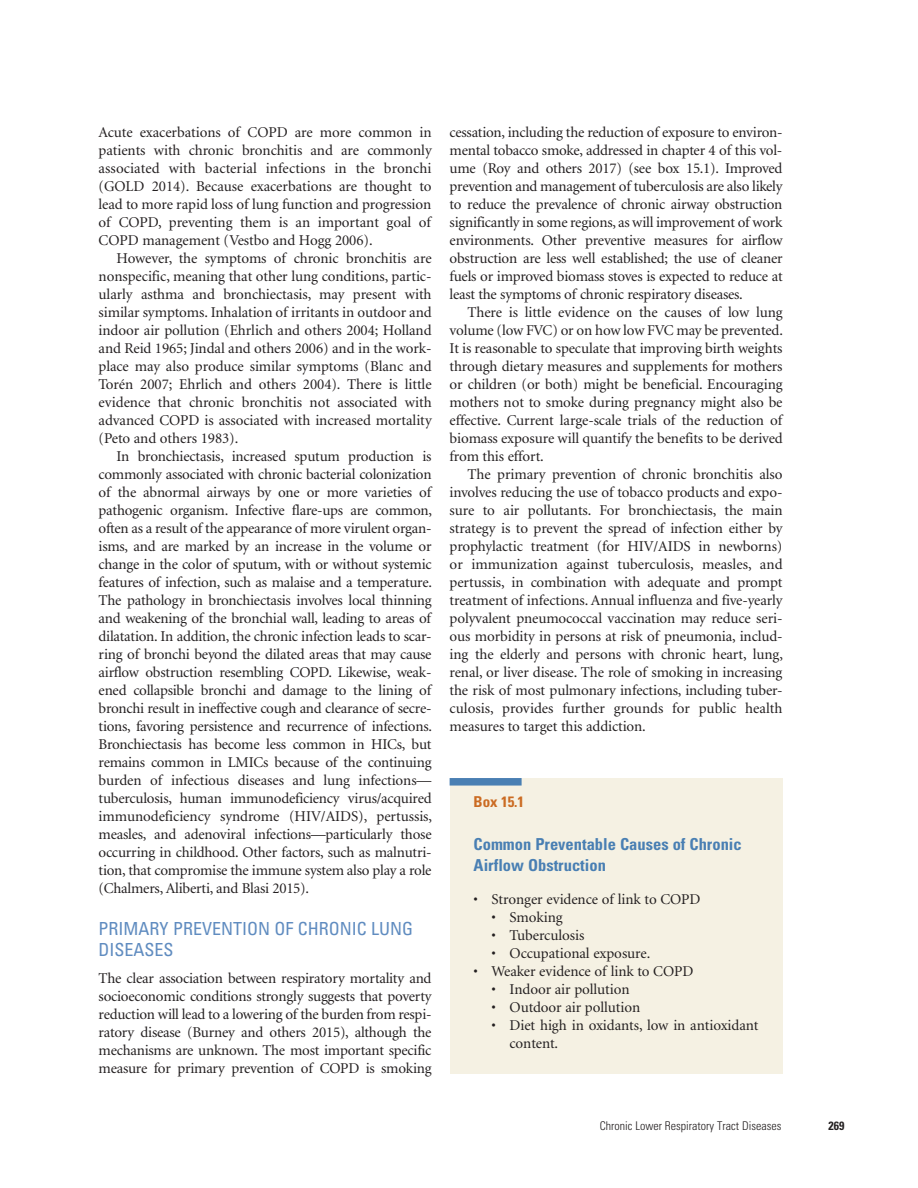
<style>
.page{position:relative;width:918px;height:1188px;background:#fff}
.page>*{position:absolute;margin:0;border:0;box-sizing:border-box;transform-origin:0 0}
.t1{font:condensed 18px/21px "Univers";color:#608cc0}
.t2{font:700 condensed 16.5px/21px "Univers";color:#497fb3}
.t3{font:15px/18px "Minion";letter-spacing:-.005em;color:#231f20;text-align:justify}
.t4{font:700 condensed 15px "Univers";color:#cb6b22}
.t5{font:300 condensed 12px "Univers";color:#231f20}
.t6{font:700 condensed 12px "Univers";color:#231f20}
</style>
<div class="page">
<div style="left:450px;top:778px;width:333px;height:295px;background:#f5f1e3"></div>
<div style="left:450px;top:778px;width:72px;height:8px;background:#497fb3"></div>
<p class="t3" style="left:99px;top:125px;width:335px">Acute exacerbations of COPD are more common in patients with chronic bronchitis and are commonly associated with bacterial infections in the bronchi (GOLD 2014). Because exacerbations are thought to lead to more rapid loss of lung function and progression of COPD, preventing them is an important goal of COPD management (Vestbo and Hogg 2006).</p>
<p class="t3" style="left:99px;top:251px;width:335px;text-indent:18px">However, the symptoms of chronic bronchitis are nonspecific, meaning that other lung conditions, partic&shy;ularly asthma and bronchiectasis, may present with similar symptoms. Inhalation of irritants in outdoor and indoor air pollution (Ehrlich and others 2004; Holland and Reid 1965; Jindal and others 2006) and in the work&shy;place may also produce similar symptoms (Blanc and Torén 2007; Ehrlich and others 2004). There is little evidence that chronic bronchitis not associated with advanced COPD is associated with increased mortality (Peto and others 1983).</p>
<p class="t3" style="left:99px;top:449px;width:335px;text-indent:18px">In bronchiectasis, increased sputum production is commonly associated with chronic bacterial colonization of the abnormal airways by one or more varieties of pathogenic organism. Infective flare-ups are common, often as a result of the appearance of more virulent organ&shy;isms, and are marked by an increase in the volume or change in the color of sputum, with or without systemic features of infection, such as malaise and a temperature.<br>The pathology in bronchiectasis involves local thinning and weakening of the bronchial wall, leading to areas of dilatation. In addition, the chronic infection leads to scar&shy;ring of bronchi beyond the dilated areas that may cause airflow obstruction resembling COPD. Likewise, weak&shy;ened collapsible bronchi and damage to the lining of bronchi result in ineffective cough and clearance of secre&shy;tions, favoring persistence and recurrence of infections.<br>Bronchiectasis has become less common in HICs, but remains common in LMICs because of the continuing burden of infectious diseases and lung infections— tuberculosis, human immunodeficiency virus/acquired immunodeficiency syndrome (HIV/AIDS), pertussis, measles, and adenoviral infections— particularly those occurring in childhood. Other factors, such as malnutri&shy;tion, that compromise the immune system also play a role (Chalmers, Aliberti, and Blasi 2015).</p>
<p class="t1" style="left:99px;top:920px;width:316px">PRIMARY PREVENTION OF CHRONIC LUNG<br>DISEASES</p>
<p class="t3" style="left:99px;top:971px;width:335px">The clear association between respiratory mortality and socioeconomic conditions strongly suggests that poverty reduction will lead to a lowering of the burden from respi&shy;ratory disease (Burney and others 2015), although the mechanisms are unknown. The most important specific measure for primary prevention of COPD is smoking</p>
<p class="t3" style="left:450px;top:125px;width:335px">cessation, including the reduction of exposure to environ&shy;mental tobacco smoke, addressed in chapter 4 of this vol&shy;ume (Roy and others 2017) (see box 15.1). Improved prevention and management of tuberculosis are also likely to reduce the prevalence of chronic airway obstruction significantly in some regions, as will improvement of work environments. Other preventive measures for airflow obstruction are less well established; the use of cleaner fuels or improved biomass stoves is expected to reduce at least the symptoms of chronic respiratory diseases.</p>
<p class="t3" style="left:450px;top:305px;width:335px;text-indent:18px">There is little evidence on the causes of low lung volume (low FVC) or on how low FVC may be prevented.<br>It is reasonable to speculate that improving birth weights through dietary measures and supplements for mothers or children (or both) might be beneficial. Encouraging mothers not to smoke during pregnancy might also be effective. Current large-scale trials of the reduction of biomass exposure will quantify the benefits to be derived from this effort.</p>
<p class="t3" style="left:450px;top:467px;width:335px;text-indent:18px">The primary prevention of chronic bronchitis also involves reducing the use of tobacco products and expo&shy;sure to air pollutants. For bronchiectasis, the main strategy is to prevent the spread of infection either by prophylactic treatment (for HIV/AIDS in newborns) or immunization against tuberculosis, measles, and pertussis, in combination with adequate and prompt treatment of infections. Annual influenza and five-yearly polyvalent pneumococcal vaccination may reduce seri&shy;ous morbidity in persons at risk of pneumonia, includ&shy;ing the elderly and persons with chronic heart, lung, renal, or liver disease. The role of smoking in increasing the risk of most pulmonary infections, including tuber&shy;culosis, provides further grounds for public health measures to target this addiction.</p>
<p class="t4" style="left:474px;top:796px;width:52px">Box 15.1</p>
<p class="t2" style="left:474px;top:835px;width:270px">Common Preventable Causes of Chronic<br>Airflow Obstruction</p>
<p class="t3" style="left:474px;top:892px;width:228px">• Stronger evidence of link to COPD</p>
<p class="t3" style="left:492px;top:910px;width:73px">• Smoking</p>
<p class="t3" style="left:492px;top:928px;width:94px">• Tuberculosis</p>
<p class="t3" style="left:492px;top:946px;width:160px">• Occupational exposure.</p>
<p class="t3" style="left:474px;top:964px;width:221px">• Weaker evidence of link to COPD</p>
<p class="t3" style="left:492px;top:982px;width:140px">• Indoor air pollution</p>
<p class="t3" style="left:492px;top:1000px;width:150px">• Outdoor air pollution</p>
<p class="t3" style="left:510px;top:1018px;width:251px;text-indent:-18px">• Diet high in oxidants, low in antioxidant content.</p>
<p class="t5" style="left:600px;top:1122px;width:183px">Chronic Lower Respiratory Tract Diseases</p>
<p class="t6" style="left:829px;top:1122px;width:17px">269</p>
</div>
